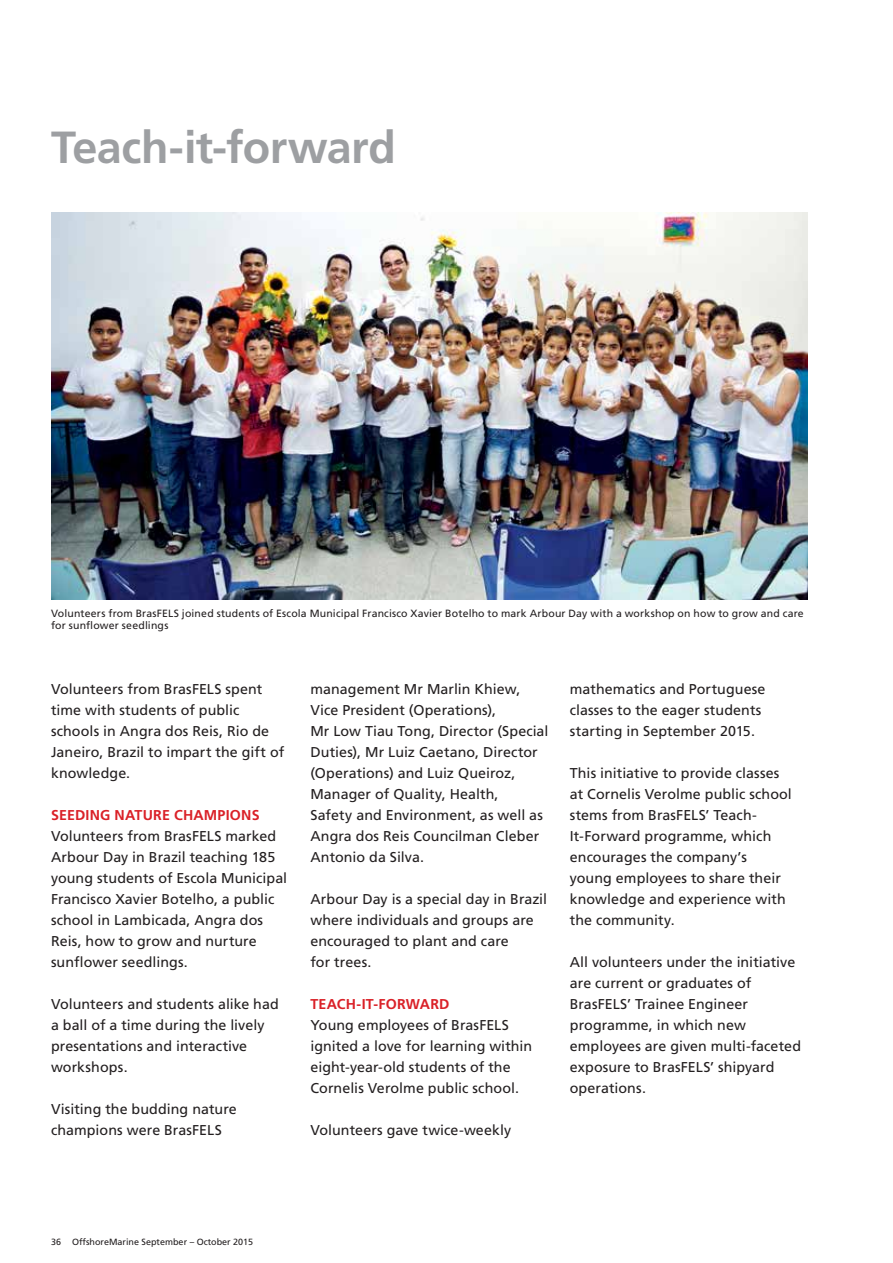
<style>
.page{position:relative;width:893px;height:1263px;background:#fff}
.page>*{position:absolute;margin:0;border:0;box-sizing:border-box;transform-origin:0 0}
.t1{font:700 45px "Frutiger";letter-spacing:-.015em;color:#9d9fa2}
.t2{font:14.25px/21px "Frutiger";letter-spacing:.005em;color:#231f20}
.t3{font:700 14.25px "Frutiger";letter-spacing:.015em;color:#da2128}
.t4{font:10.5px/12.8px "Frutiger";letter-spacing:.015em;color:#231f20}
.t5{font:9px "Frutiger";color:#231f20}
</style>
<div class="page">
<img style="left:51px;top:213px;width:757px;height:387px">
<h1 class="t1" style="left:51px;top:120px;width:346px">Teach-it-forward</h1>
<p class="t4" style="left:51px;top:606px;width:754px">Volunteers from BrasFELS joined students of Escola Municipal Francisco Xavier Botelho to mark Arbour Day with a workshop on how to grow and care for sunflower seedlings</p>
<p class="t2" style="left:51px;top:678px;width:235px">Volunteers from BrasFELS spent time with students of public schools in Angra dos Reis, Rio de<br>Janeiro, Brazil to impart the gift of knowledge.</p>
<p class="t3" style="left:51px;top:806px;width:210px">SEEDING NATURE CHAMPIONS</p>
<p class="t2" style="left:51px;top:825px;width:238px">Volunteers from BrasFELS marked<br>Arbour Day in Brazil teaching 185 young students of Escola Municipal<br>Francisco Xavier Botelho, a public school in Lambicada, Angra dos<br>Reis, how to grow and nurture sunflower seedlings.</p>
<p class="t2" style="left:51px;top:993px;width:229px">Volunteers and students alike had a ball of a time during the lively presentations and interactive workshops.</p>
<p class="t2" style="left:51px;top:1098px;width:187px">Visiting the budding nature champions were BrasFELS</p>
<p class="t2" style="left:310px;top:678px;width:240px">management Mr Marlin Khiew,<br>Vice President (Operations),<br>Mr Low Tiau Tong, Director (Special<br>Duties), Mr Luiz Caetano, Director (Operations) and Luiz Queiroz,<br>Manager of Quality, Health,<br>Safety and Environment, as well as<br>Angra dos Reis Councilman Cleber<br>Antonio da Silva.</p>
<p class="t2" style="left:310px;top:888px;width:238px">Arbour Day is a special day in Brazil where individuals and groups are encouraged to plant and care<br>for trees.</p>
<p class="t3" style="left:310px;top:995px;width:141px">TEACH-IT-FORWARD</p>
<p class="t2" style="left:310px;top:1014px;width:223px">Young employees of BrasFELS ignited a love for learning within eight-year-old students of the<br>Cornelis Verolme public school.</p>
<p class="t2" style="left:310px;top:1119px;width:202px">Volunteers gave twice-weekly</p>
<p class="t2" style="left:570px;top:678px;width:197px">mathematics and Portuguese classes to the eager students starting in September 2015.</p>
<p class="t2" style="left:570px;top:762px;width:224px">This initiative to provide classes at Cornelis Verolme public school stems from BrasFELS’ Teach-<br>It-Forward programme, which encourages the company’s young employees to share their knowledge and experience with the community.</p>
<p class="t2" style="left:570px;top:951px;width:233px">All volunteers under the initiative are current or graduates of<br>BrasFELS’ Trainee Engineer programme, in which new employees are given multi-faceted exposure to BrasFELS’ shipyard operations.</p>
<p class="t5" style="left:51px;top:1237px;width:204px">36 OffshoreMarine September – October 2015</p>
</div>
